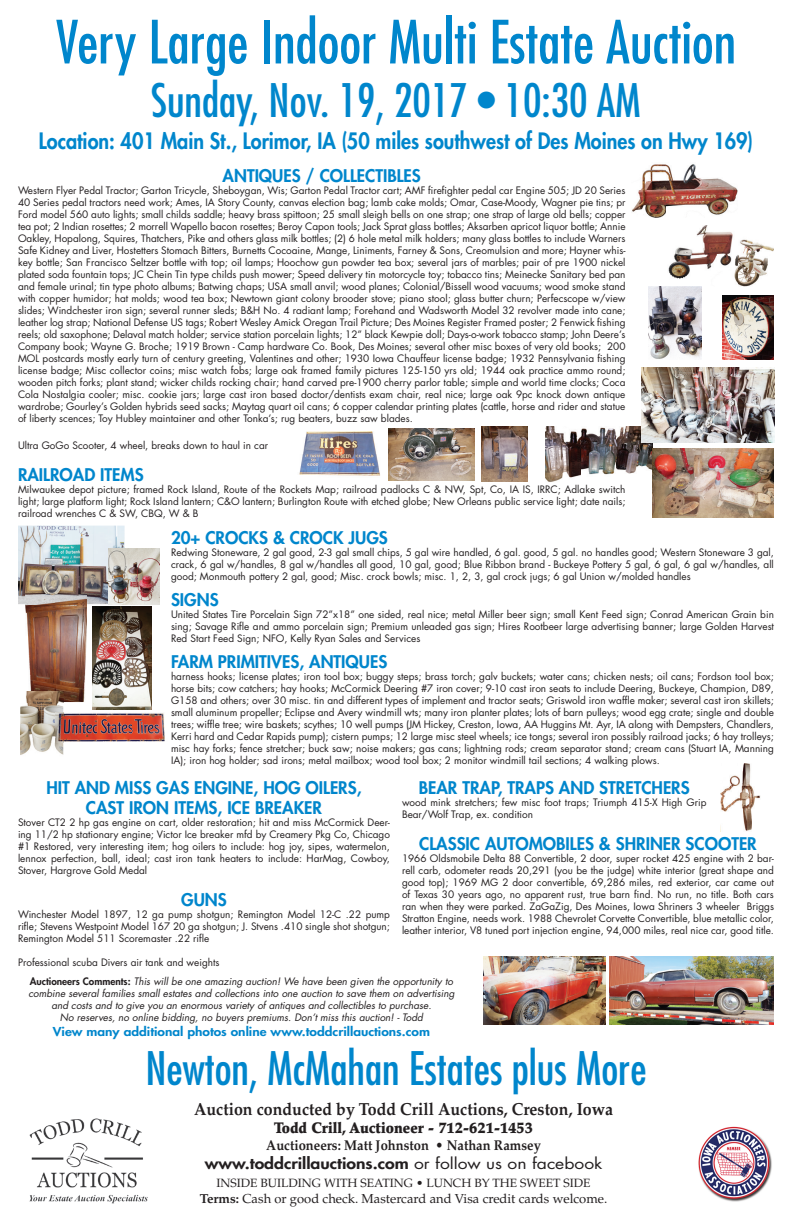
<style>
.page{position:relative;width:792px;height:1224px;background:#fff}
.page>*{position:absolute;margin:0;border:0;box-sizing:border-box;transform-origin:0 0}
.t1{font:condensed 58px "Futura";color:#0086cc}
.t2{font:condensed 45px "Futura";color:#0086cc}
.t3{font:800 22px "Futura";color:#0086cc;scale:.9 1}
.t4{font:700 17.4px "Palatino";color:#231f20;scale:.92 1}
.t5{font:800 17px/20.4px "Futura";color:#0086cc;text-align:center}
.t6{font:800 15.3px "Futura";color:#231f20;scale:1.15 1}
.t7{font:900 15.3px "Palatino";color:#231f20;scale:.92 1}
.t8{font:700 14.2px "Palatino";color:#231f20;scale:.92 1}
.t9{font:13px "Palatino";color:#231f20}
.t10{font:800 12px "Futura";color:#0086cc;scale:1.14 1}
.t11{font:12px "Palatino";color:#231f20}
.t12{font:10px/12px "Futura";color:#231f20;text-align:justify}
.t13{font:italic 10px/12px "Futura";color:#231f20;text-align:center}
.s1{font-weight:800;font-style:normal}
.s2{font-weight:400}
.s3{font-weight:700}
</style>
<div class="page">
<img style="left:546px;top:427px;width:106px;height:55px">
<img style="left:641px;top:368px;width:133px;height:74px">
<img style="left:652px;top:449px;width:122px;height:68px">
<img style="left:632px;top:164px;width:106px;height:54px">
<img style="left:18px;top:526px;width:107px;height:78px">
<img style="left:667px;top:226px;width:107px;height:61px">
<img style="left:723px;top:295px;width:51px;height:65px">
<img style="left:610px;top:956px;width:164px;height:69px">
<img style="left:648px;top:287px;width:54px;height:72px">
<img style="left:26px;top:595px;width:60px;height:74px">
<img style="left:26px;top:669px;width:30px;height:23px">
<img style="left:56px;top:669px;width:30px;height:33px">
<img style="left:484px;top:956px;width:122px;height:69px">
<img style="left:108px;top:548px;width:51px;height:56px">
<img style="left:92px;top:607px;width:59px;height:103px">
<img style="left:29px;top:1118px;width:119px;height:86px">
<img style="left:698px;top:1126px;width:74px;height:76px">
<img style="left:20px;top:702px;width:22px;height:53px">
<img style="left:42px;top:702px;width:21px;height:53px">
<img style="left:26px;top:692px;width:37px;height:10px">
<img style="left:56px;top:713px;width:109px;height:29px">
<img style="left:389px;top:428px;width:85px;height:53px">
<img style="left:481px;top:427px;width:46px;height:55px">
<img style="left:720px;top:764px;width:41px;height:68px">
<img style="left:299px;top:432px;width:81px;height:44px">
<h1 class="t1" style="left:56px;top:7px;width:682px">Very Large Indoor Multi Estate Auction</h1>
<h2 class="t2" style="left:151px;top:74px;width:491px">Sunday, Nov. 19, 2017 • 10:30 AM</h2>
<h3 class="t3" style="left:39px;top:127px;width:795px">Location: 401 Main St., Lorimor, IA (50 miles southwest of Des Moines on Hwy 169)</h3>
<h3 class="t5" style="left:223px;top:165px;width:200px">ANTIQUES / COLLECTIBLES</h3>
<p class="t12" style="left:18px;top:184px;width:609px">Western Flyer Pedal Tractor; Garton Tricycle, Sheboygan, Wis; Garton Pedal Tractor cart; AMF firefighter pedal car Engine 505; JD 20 Series 40 Series pedal tractors need work; Ames, IA Story County, canvas election bag; lamb cake molds; Omar, Case-Moody, Wagner pie tins; pr Ford model 560 auto lights; small childs saddle; heavy brass spittoon; 25 small sleigh bells on one strap; one strap of large old bells; copper tea pot; 2 Indian rosettes; 2 morrell Wapello bacon rosettes; Beroy Capon tools; Jack Sprat glass bottles; Aksarben apricot liquor bottle; Annie Oakley, Hopalong, Squires, Thatchers, Pike and others glass milk bottles; (2) 6 hole metal milk holders; many glass bottles to include Warners Safe Kidney and Liver, Hostetters Stomach Bitters, Burnetts Cocoaine, Mange, Liniments, Farney &amp; Sons, Creomulsion and more; Hayner whis&shy;key bottle; San Francisco Seltzer bottle with top; oil lamps; Hoochow gun powder tea box; several jars of marbles; pair of pre 1900 nickel plated soda fountain tops; JC Chein Tin type childs push mower; Speed delivery tin motorcycle toy; tobacco tins; Meinecke Sanitary bed pan and female urinal; tin type photo albums; Batwing chaps; USA small anvil; wood planes; Colonial/Bissell wood vacuums; wood smoke stand with copper humidor; hat molds; wood tea box; Newtown giant colony brooder stove; piano stool; glass butter churn; Perfecscope w/view slides; Windchester iron sign; several runner sleds; B&amp;H No. 4 radiant lamp; Forehand and Wadsworth Model 32 revolver made into cane; leather log strap; National Defense US tags; Robert Wesley Amick Oregan Trail Picture; Des Moines Register Framed poster; 2 Fenwick fishing reels; old saxophone; Delaval match holder; service station porcelain lights; 12” black Kewpie doll; Days-o-work tobacco stamp; John Deere’s Company book; Wayne G. Broche; 1919 Brown - Camp hardware Co. Book, Des Moines; several other misc boxes of very old books; 200<br>MOL postcards mostly early turn of century greeting, Valentines and other; 1930 Iowa Chauffeur license badge; 1932 Pennsylvania fishing license badge; Misc collector coins; misc watch fobs; large oak framed family pictures 125-150 yrs old; 1944 oak practice ammo round; wooden pitch forks; plant stand; wicker childs rocking chair; hand carved pre-1900 cherry parlor table; simple and world time clocks; Coca Cola Nostalgia cooler; misc. cookie jars; large cast iron based doctor/dentists exam chair, real nice; large oak 9pc knock down antique wardrobe; Gourley’s Golden hybrids seed sacks; Maytag quart oil cans; 6 copper calendar printing plates (cattle, horse and rider and statue of liberty scences; Toy Hubley maintainer and other Tonka’s; rug beaters, buzz saw blades.</p>
<p class="t12" style="left:18px;top:439px;width:252px">Ultra GoGo Scooter, 4 wheel, breaks down to haul in car</p>
<h3 class="t5" style="left:18px;top:465px;width:127px">RAILROAD ITEMS</h3>
<p class="t12" style="left:18px;top:484px;width:609px">Milwaukee depot picture; framed Rock Island, Route of the Rockets Map; railroad padlocks C &amp; NW, Spt, Co, IA IS, IRRC; Adlake switch light; large platform light; Rock Island lantern; C&amp;O lantern; Burlington Route with etched globe; New Orleans public service light; date nails; railroad wrenches C &amp; SW, CBQ, W &amp; B</p>
<h3 class="t5" style="left:171px;top:527px;width:218px">20+ CROCKS &amp; CROCK JUGS</h3>
<p class="t12" style="left:171px;top:546px;width:604px">Redwing Stoneware, 2 gal good, 2-3 gal small chips, 5 gal wire handled, 6 gal. good, 5 gal. no handles good; Western Stoneware 3 gal, crack, 6 gal w/handles, 8 gal w/handles all good, 10 gal, good; Blue Ribbon brand - Buckeye Pottery 5 gal, 6 gal, 6 gal w/handles, all good; Monmouth pottery 2 gal, good; Misc. crock bowls; misc. 1, 2, 3, gal crock jugs; 6 gal Union w/molded handles</p>
<h3 class="t5" style="left:171px;top:590px;width:49px">SIGNS</h3>
<p class="t12" style="left:171px;top:609px;width:605px">United States Tire Porcelain Sign 72”x18” one sided, real nice; metal Miller beer sign; small Kent Feed sign; Conrad American Grain bin sing; Savage Rifle and ammo porcelain sign; Premium unleaded gas sign; Hires Rootbeer large advertising banner; large Golden Harvest Red Start Feed Sign; NFO, Kelly Ryan Sales and Services</p>
<h3 class="t5" style="left:171px;top:652px;width:218px">FARM PRIMITIVES, ANTIQUES</h3>
<p class="t12" style="left:171px;top:671px;width:605px">harness hooks; license plates; iron tool box; buggy steps; brass torch; galv buckets; water cans; chicken nests; oil cans; Fordson tool box; horse bits; cow catchers; hay hooks; McCormick Deering #7 iron cover; 9-10 cast iron seats to include Deering, Buckeye, Champion, D89, G158 and others; over 30 misc. tin and different types of implement and tractor seats; Griswold iron waffle maker; several cast iron skillets; small aluminum propeller; Eclipse and Avery windmill wts; many iron planter plates; lots of barn pulleys; wood egg crate; single and double trees; wiffle tree; wire baskets; scythes; 10 well pumps (JM Hickey, Creston, Iowa, AA Huggins Mt. Ayr, IA along with Dempsters, Chandlers, Kerri hard and Cedar Rapids pump); cistern pumps; 12 large misc steel wheels; ice tongs; several iron possibly railroad jacks; 6 hay trolleys; misc hay forks; fence stretcher; buck saw; noise makers; gas cans; lightning rods; cream separator stand; cream cans (Stuart IA, Manning IA); iron hog holder; sad irons; metal mailbox; wood tool box; 2 monitor windmill tail sections; 4 walking plows.</p>
<h3 class="t5" style="left:46px;top:777px;width:317px">HIT AND MISS GAS ENGINE, HOG OILERS,<br>CAST IRON ITEMS, ICE BREAKER</h3>
<p class="t12" style="left:18px;top:817px;width:373px">Stover CT2 2 hp gas engine on cart, older restoration; hit and miss McCormick Deer&shy;ing 11/2 hp stationary engine; Victor Ice breaker mfd by Creamery Pkg Co, Chicago #1 Restored, very interesting item; hog oilers to include: hog joy, sipes, watermelon, lennox perfection, ball, ideal; cast iron tank heaters to include: HarMag, Cowboy, Stover, Hargrove Gold Medal</p>
<h3 class="t5" style="left:181px;top:890px;width:47px">GUNS</h3>
<p class="t12" style="left:18px;top:909px;width:374px">Winchester Model 1897, 12 ga pump shotgun; Remington Model 12-C .22 pump rifle; Stevens Westpoint Model 167 20 ga shotgun; J. Stvens .410 single shot shotgun; Remington Model 511 Scoremaster .22 rifle</p>
<p class="t12" style="left:18px;top:957px;width:203px">Professional scuba Divers air tank and weights</p>
<h3 class="t5" style="left:419px;top:777px;width:272px">BEAR TRAP, TRAPS AND STRETCHERS</h3>
<p class="t12" style="left:402px;top:796px;width:306px">wood mink stretchers; few misc foot traps; Triumph 415-X High Grip<br>Bear/Wolf Trap, ex. condition</p>
<h3 class="t5" style="left:419px;top:834px;width:339px">CLASSIC AUTOMOBILES &amp; SHRINER SCOOTER</h3>
<p class="t12" style="left:402px;top:853px;width:374px">1966 Oldsmobile Delta 88 Convertible, 2 door, super rocket 425 engine with 2 bar&shy;rell carb, odometer reads 20,291 (you be the judge) white interior (great shape and good top); 1969 MG 2 door convertible, 69,286 miles, red exterior, car came out of Texas 30 years ago, no apparent rust, true barn find. No run, no title. Both cars ran when they were parked. ZaGaZig, Des Moines, Iowa Shriners 3 wheeler Briggs Stratton Engine, needs work. 1988 Chevrolet Corvette Convertible, blue metallic color, leather interior, V8 tuned port injection engine, 94,000 miles, real nice car, good title.</p>
<p class="t13" style="left:28px;top:975px;width:428px"><span class="s1">Auctioneers Comments:</span> This will be one amazing auction! We have been given the opportunity to combine several families small estates and collections into one auction to save them on advertising and costs and to give you an enormous variety of antiques and collectibles to purchase.<br>No reserves, no online bidding, no buyers premiums. Don’t miss this auction! - Todd</p>
<p class="t10" style="left:53px;top:1024px;width:332px">View many additional photos online www.toddcrillauctions.com</p>
<h2 class="t2" style="left:145px;top:1042px;width:503px">Newton, McMahan Estates plus More</h2>
<h3 class="t4" style="left:194px;top:1099px;width:457px">Auction conducted by Todd Crill Auctions, Creston, Iowa</h3>
<h3 class="t7" style="left:274px;top:1118px;width:283px">Todd Crill, Auctioneer - 712-621-1453</h3>
<h3 class="t8" style="left:266px;top:1136px;width:300px">Auctioneers: Matt Johnston • Nathan Ramsey</h3>
<h3 class="t6" style="left:205px;top:1153px;width:347px">www.toddcrillauctions.com <span class="s2">or follow us on facebook</span></h3>
<p class="t11" style="left:217px;top:1175px;width:375px">INSIDE BUILDING WITH SEATING • LUNCH BY THE SWEET SIDE</p>
<h3 class="t9" style="left:200px;top:1191px;width:409px"><span class="s3">Terms:</span> Cash or good check. Mastercard and Visa credit cards welcome.</h3>
</div>
